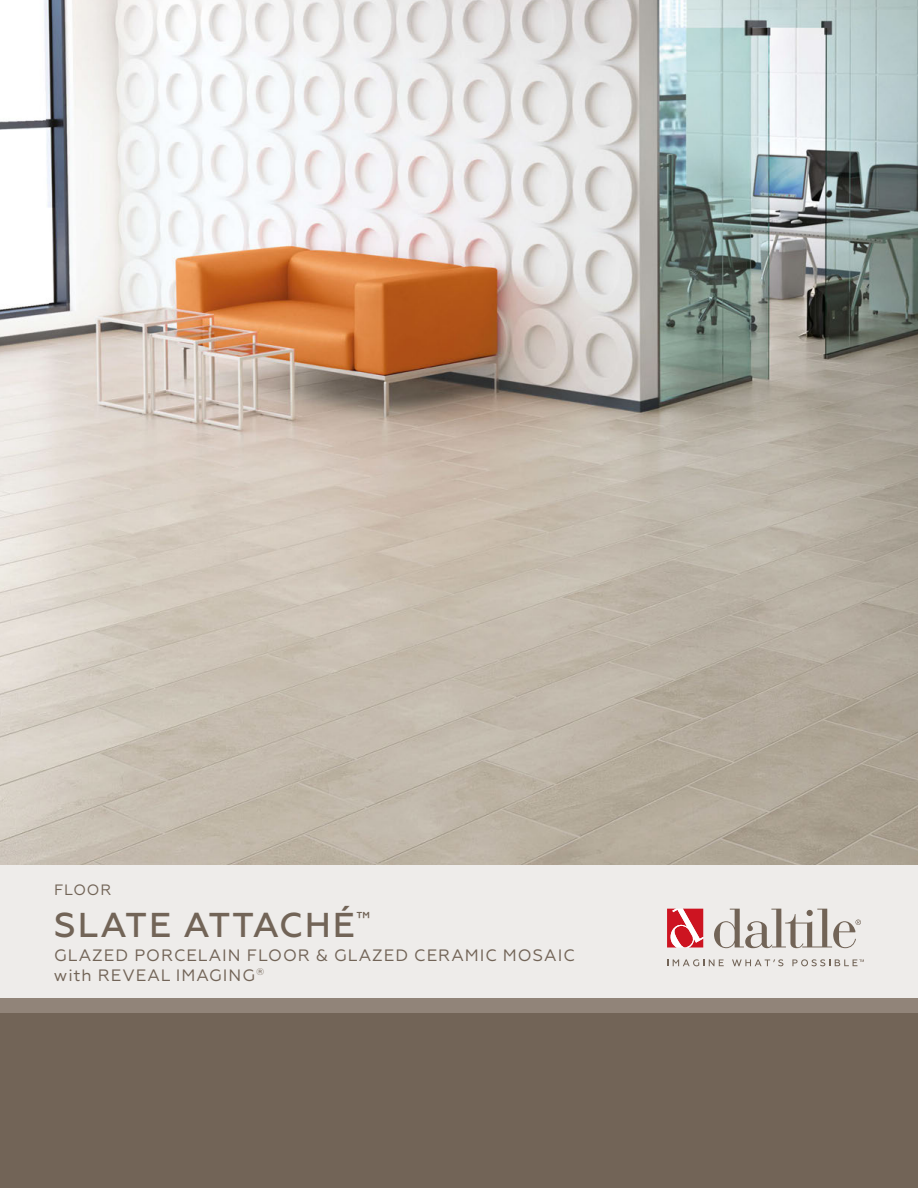
<style>
.page{position:relative;width:918px;height:1188px;background:#fff}
.page>*{position:absolute;margin:0;border:0;box-sizing:border-box;transform-origin:0 0}
.t1{font:500 34.5px "Geometria";letter-spacing:.055em;color:#726457}
.t2{font:16.5px/19.8px "Geometria";letter-spacing:.06em;color:#726457}
.t3{font:15px "Geometria";letter-spacing:.06em;color:#726457}
</style>
<div class="page">
<img style="left:0;top:0;width:918px;height:865px">
<div style="left:0;top:865px;width:918px;height:323px;background:#726457"></div>
<div style="left:0;top:865px;width:918px;height:147px;background:#918479"></div>
<div style="left:0;top:865px;width:918px;height:133px;background:#eeecea"></div>
<svg style="left:667px;top:909px;width:36px;height:39px"></svg>
<svg style="left:714px;top:909px;width:147px;height:39px"></svg>
<svg style="left:667px;top:959px;width:57px;height:7px"></svg>
<svg style="left:732px;top:959px;width:51px;height:7px"></svg>
<svg style="left:792px;top:959px;width:72px;height:7px"></svg>
<p class="t3" style="left:54px;top:881px;width:59px">FLOOR</p>
<h1 class="t1" style="left:54px;top:905px;width:318px">SLATE ATTACHÉ<sup>™</sup></h1>
<p class="t2" style="left:54px;top:945px;width:522px">GLAZED PORCELAIN FLOOR &amp; GLAZED CERAMIC MOSAIC with REVEAL IMAGING<sup>®</sup></p>
</div>
